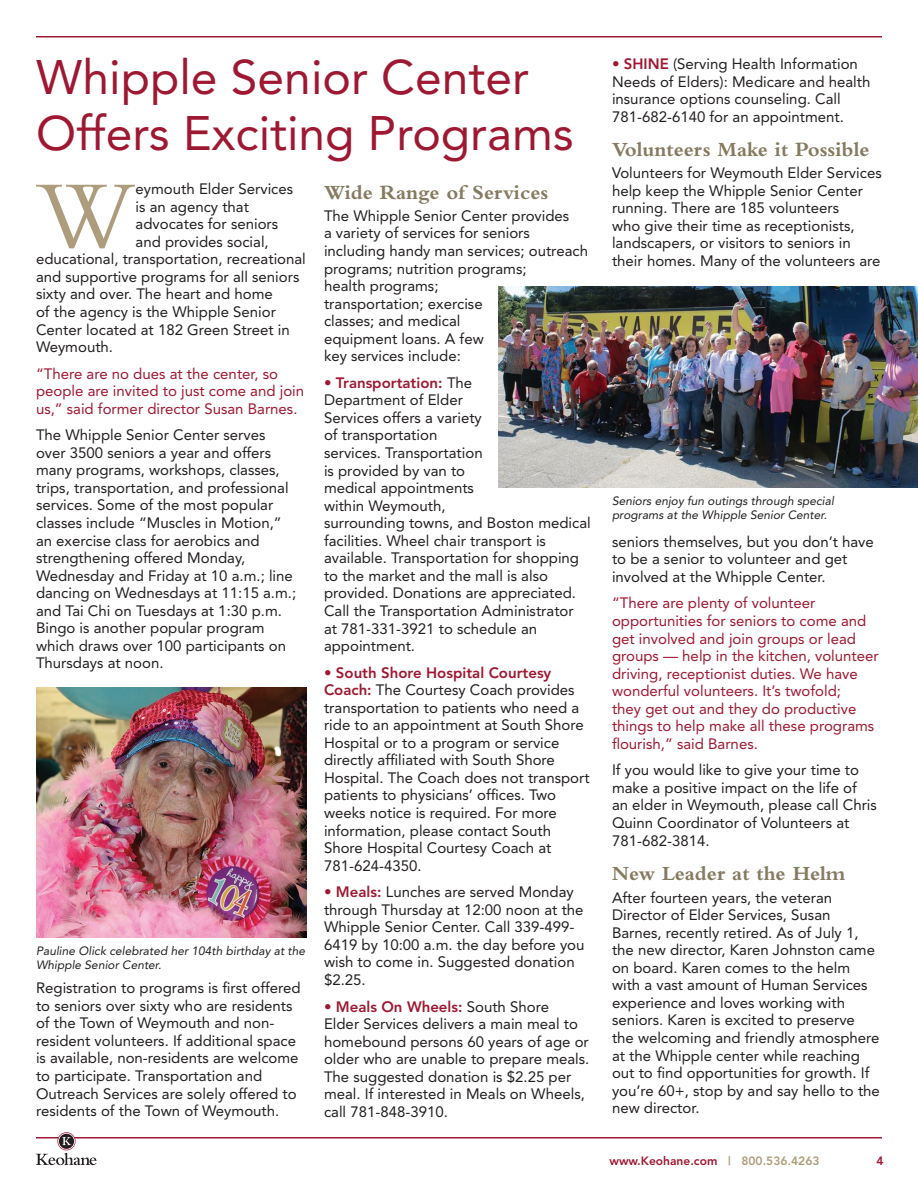
<style>
.page{position:relative;width:918px;height:1188px;background:#fff}
.page>*{position:absolute;margin:0;border:0;box-sizing:border-box;transform-origin:0 0}
.t1{font:99.6px "Bembo";color:#ae9d7c}
.t2{font:48px/55.5px "Avenir";color:#9f1832}
.t3{font:700 21px "Bembo";color:#867a60}
.t4{font:15px/17.5px "Avenir";color:#231f20}
.t5{font:15px/17.5px "Avenir";color:#9f1832}
.t6{font:italic 12px/13.5px "Avenir";color:#231f20}
.t7{font:800 12px "Avenir";color:#9f1832}
.s1{font-weight:800;color:#9f1832}
.s2{color:#ae9d7c}
</style>
<div class="page">
<hr style="left:36px;top:36px;width:846px;height:2px;background:#9f1832">
<hr style="left:36px;top:1137px;width:846px;height:1px;background:#9f1832">
<svg style="left:36px;top:1132px;width:61px;height:33px"></svg>
<img style="left:499px;top:287px;width:419px;height:201px">
<img style="left:36px;top:687px;width:270px;height:251px">
<h2 class="t2" style="left:36px;top:50px;width:539px">Whipple Senior Center<br>Offers Exciting Programs</h2>
<h1 class="t1" style="left:36px;top:158px;width:101px">W</h1>
<p class="t4" style="left:136px;top:180px;width:159px">eymouth Elder Services</p>
<p class="t4" style="left:136px;top:198px;width:115px">is an agency that</p>
<p class="t4" style="left:136px;top:215px;width:144px">advocates for seniors</p>
<p class="t4" style="left:136px;top:233px;width:135px">and provides social,</p>
<p class="t4" style="left:36px;top:250px;width:271px">educational, transportation, recreational</p>
<p class="t4" style="left:36px;top:268px;width:265px">and supportive programs for all seniors</p>
<p class="t4" style="left:36px;top:285px;width:238px">sixty and over. The heart and home</p>
<p class="t4" style="left:36px;top:303px;width:242px">of the agency is the Whipple Senior</p>
<p class="t4" style="left:36px;top:321px;width:255px">Center located at 182 Green Street in</p>
<p class="t4" style="left:36px;top:338px;width:79px">Weymouth.</p>
<p class="t5" style="left:36px;top:365px;width:270px">“There are no dues at the center, so people are invited to just come and join us,” said former director Susan Barnes.</p>
<p class="t4" style="left:36px;top:426px;width:262px">The Whipple Senior Center serves over 3500 seniors a year and offers many programs, workshops, classes, trips, transportation, and professional services. Some of the most popular classes include “Muscles in Motion,” an exercise class for aerobics and strengthening offered Monday, Wednesday and Friday at 10 a.m.; line dancing on Wednesdays at 11:15 a.m.; and Tai Chi on Tuesdays at 1:30 p.m.<br>Bingo is another popular program which draws over 100 participants on Thursdays at noon.</p>
<p class="t6" style="left:36px;top:944px;width:271px">Pauline Olick celebrated her 104th birthday at the<br>Whipple Senior Center.</p>
<p class="t4" style="left:36px;top:979px;width:266px">Registration to programs is first offered to seniors over sixty who are residents of the Town of Weymouth and non&shy;resident volunteers. If additional space is available, non-residents are welcome to participate. Transportation and Outreach Services are solely offered to residents of the Town of Weymouth.</p>
<h3 class="t3" style="left:324px;top:181px;width:226px">Wide Range of Services</h3>
<p class="t4" style="left:324px;top:207px;width:266px">The Whipple Senior Center provides<br>a variety of services for seniors including handy man services; outreach programs; nutrition programs;<br>health programs;<br>transportation; exercise<br>classes; and medical<br>equipment loans. A few<br>key services include:</p>
<p class="t4" style="left:324px;top:374px;width:268px"><span class="s1">• Transportation:</span> The<br>Department of Elder<br>Services offers a variety<br>of transportation<br>services. Transportation<br>is provided by van to<br>medical appointments<br>within Weymouth,<br>surrounding towns, and Boston medical facilities. Wheel chair transport is available. Transportation for shopping to the market and the mall is also provided. Donations are appreciated.<br>Call the Transportation Administrator<br>at 781-331-3921 to schedule an appointment.</p>
<p class="t4" style="left:324px;top:664px;width:267px"><span class="s1">• South Shore Hospital Courtesy Coach:</span> The Courtesy Coach provides transportation to patients who need a ride to an appointment at South Shore Hospital or to a program or service directly affiliated with South Shore Hospital. The Coach does not transport patients to physicians’ offices. Two weeks notice is required. For more information, please contact South Shore Hospital Courtesy Coach at 781-624-4350.</p>
<p class="t4" style="left:324px;top:883px;width:262px"><span class="s1">• Meals:</span> Lunches are served Monday through Thursday at 12:00 noon at the<br>Whipple Senior Center. Call 339-499-<br>6419 by 10:00 a.m. the day before you wish to come in. Suggested donation $2.25.</p>
<p class="t4" style="left:324px;top:998px;width:267px"><span class="s1">• Meals On Wheels:</span> South Shore<br>Elder Services delivers a main meal to homebound persons 60 years of age or older who are unable to prepare meals.<br>The suggested donation is $2.25 per meal. If interested in Meals on Wheels, call 781-848-3910.</p>
<p class="t4" style="left:612px;top:55px;width:260px"><span class="s1">• SHINE</span> (Serving Health Information Needs of Elders): Medicare and health insurance options counseling. Call 781-682-6140 for an appointment.</p>
<h3 class="t3" style="left:612px;top:138px;width:259px">Volunteers Make it Possible</h3>
<p class="t4" style="left:612px;top:164px;width:271px">Volunteers for Weymouth Elder Services help keep the Whipple Senior Center running. There are 185 volunteers<br>who give their time as receptionists, landscapers, or visitors to seniors in their homes. Many of the volunteers are</p>
<p class="t6" style="left:612px;top:494px;width:223px">Seniors enjoy fun outings through special programs at the Whipple Senior Center.</p>
<p class="t4" style="left:612px;top:533px;width:263px">seniors themselves, but you don’t have to be a senior to volunteer and get involved at the Whipple Center.</p>
<p class="t5" style="left:612px;top:594px;width:268px">“There are plenty of volunteer opportunities for seniors to come and get involved and join groups or lead groups — help in the kitchen, volunteer driving, receptionist duties. We have wonderful volunteers. It’s twofold;<br>they get out and they do productive things to help make all these programs flourish,” said Barnes.</p>
<p class="t4" style="left:612px;top:761px;width:266px">If you would like to give your time to make a positive impact on the life of<br>an elder in Weymouth, please call Chris<br>Quinn Coordinator of Volunteers at<br>781-682-3814.</p>
<h3 class="t3" style="left:612px;top:862px;width:235px">New Leader at the Helm</h3>
<p class="t4" style="left:612px;top:889px;width:269px">After fourteen years, the veteran Director of Elder Services, Susan Barnes, recently retired. As of July 1, the new director, Karen Johnston came on board. Karen comes to the helm with a vast amount of Human Services experience and loves working with seniors. Karen is excited to preserve the welcoming and friendly atmosphere at the Whipple center while reaching out to find opportunities for growth. If you’re 60+, stop by and say hello to the new director.</p>
<p class="t7" style="left:609px;top:1154px;width:212px">www.Keohane.com <span class="s2">| 800.536.4263</span></p>
<p class="t7" style="left:876px;top:1154px;width:9px">4</p>
</div>
